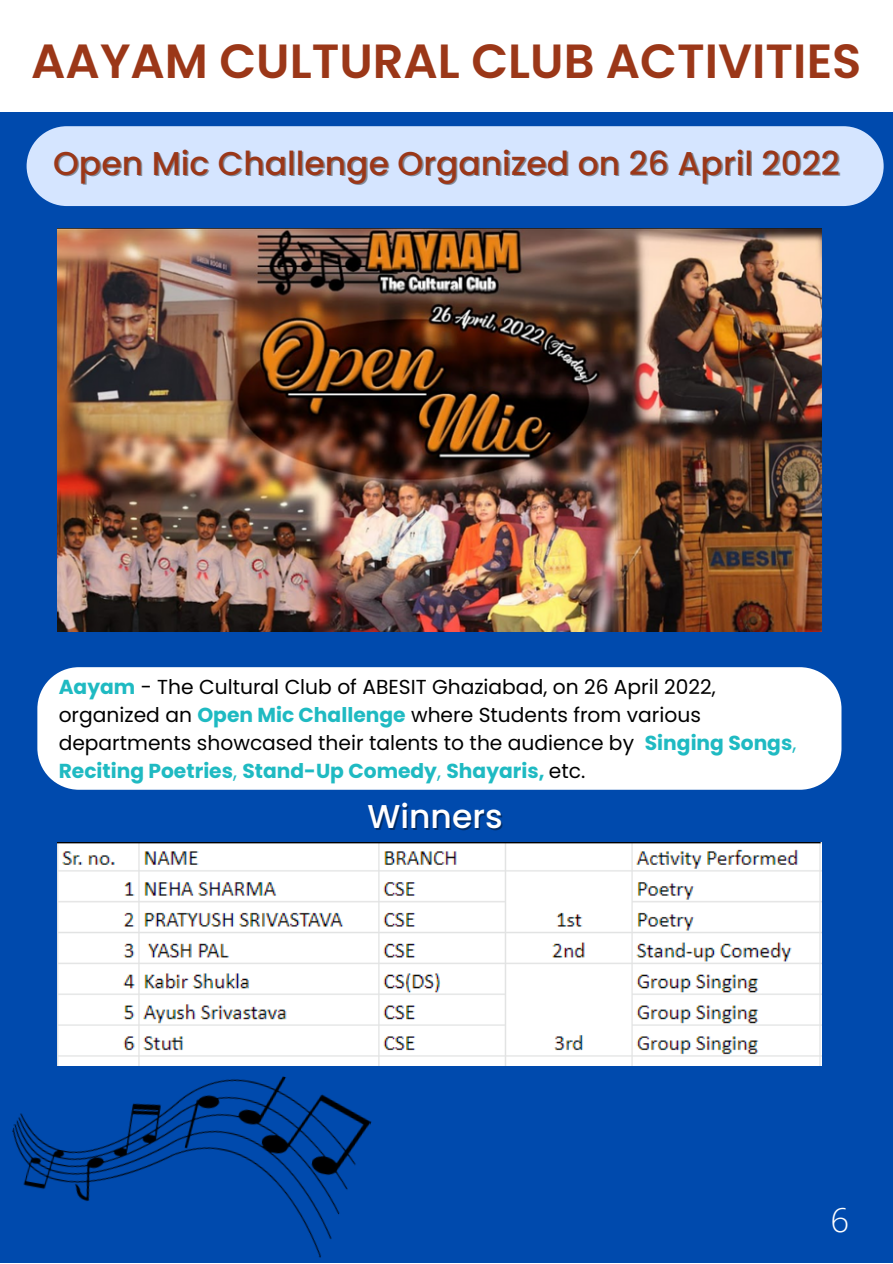
<style>
.page{position:relative;width:893px;height:1264px;background:#fff}
.page>*{position:absolute;margin:0;border:0;box-sizing:border-box;transform-origin:0 0}
.t1{font:600 48px "Poppins";color:#9b3718}
.t2{font:500 33px "Poppins";color:#9b3718}
.t3{font:500 33px "Poppins";color:#fff}
.t4{font:300 33px "Open Sans";color:#fff}
.t5{font:20.25px/28px "Poppins";color:#000}
.s1{font-weight:700;color:#1fbac2}
.s2{color:#1fbac2}
</style>
<div class="page">
<div style="left:0;top:0;width:892px;height:1262px;background:#004aad"></div>
<div style="left:0;top:0;width:892px;height:112px;background:#fff"></div>
<img style="left:57px;top:229px;width:764px;height:402px">
<img style="left:57px;top:842px;width:764px;height:223px">
<img style="left:12px;top:1029px;width:364px;height:229px">
<div style="left:27px;top:126px;width:856px;height:80px;background:#d5e5ff"></div>
<div style="left:37px;top:667px;width:804px;height:122px;background:#fff"></div>
<h1 class="t1" style="left:31px;top:28px;width:831px">AAYAM CULTURAL CLUB ACTIVITIES</h1>
<h2 class="t2" style="left:53px;top:140px;width:788px">Open Mic Challenge Organized on 26 April 2022</h2>
<p class="t5" style="left:59px;top:672px;width:739px"><span class="s1">Aayam</span> - The Cultural Club of ABESIT Ghaziabad, on 26 April 2022, organized an <span class="s1">Open Mic Challenge</span> where Students from various departments showcased their talents to the audience by <span class="s1">Singing Songs</span><span class="s2">, </span><span class="s1">Reciting Poetries</span><span class="s2">,</span> <span class="s1">Stand-Up Comedy</span><span class="s2">,</span> <span class="s1">Shayaris,</span> etc.</p>
<h2 class="t3" style="left:367px;top:793px;width:137px">Winners</h2>
<h2 class="t4" style="left:830px;top:1197px;width:20px">6</h2>
</div>
